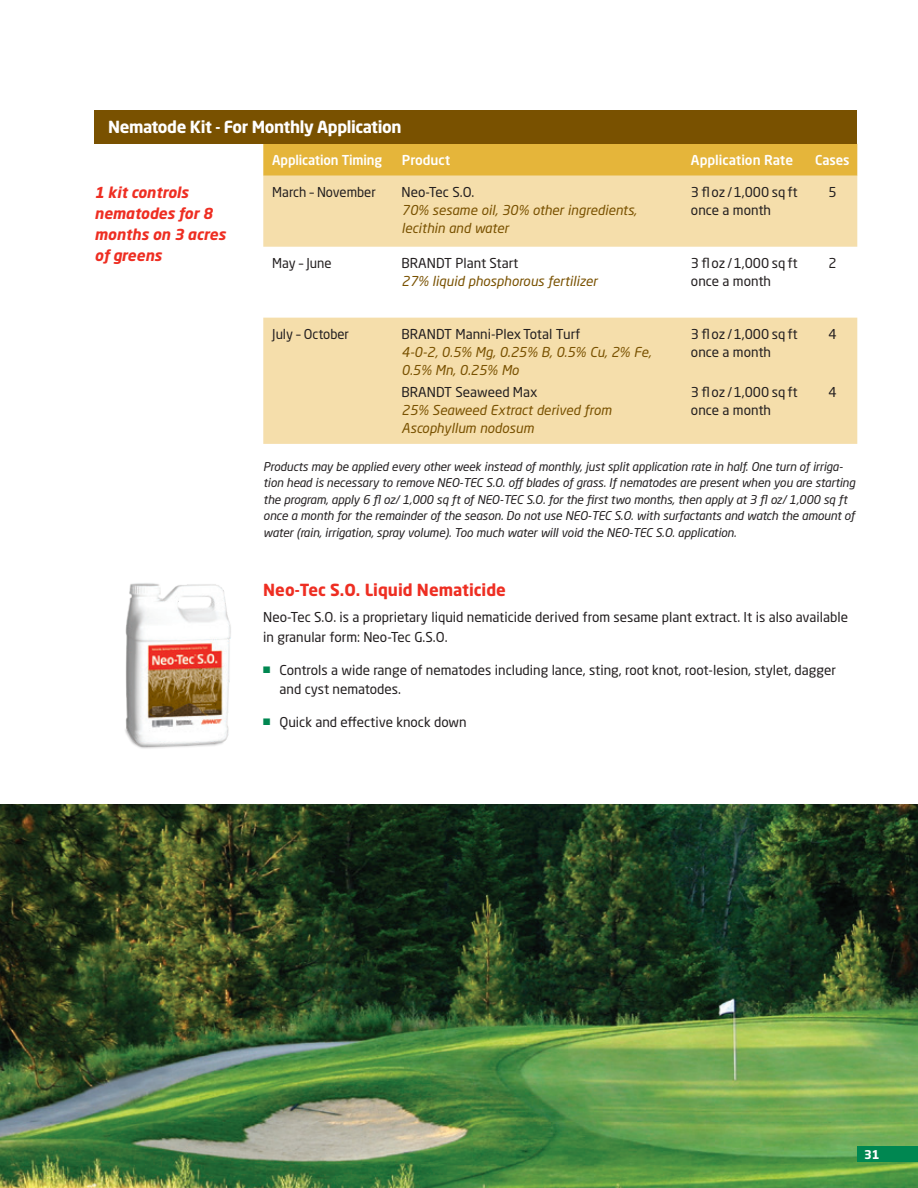
<style>
.page{position:relative;width:918px;height:1188px;background:#fff}
.page>*{position:absolute;margin:0;border:0;box-sizing:border-box;transform-origin:0 0}
.t1{font:700 16.5px "Neo Sans Pro";letter-spacing:-.025em;color:#fff}
.Paragraph_Style_1{font:700 16.5px "Neo Sans Pro";color:#ee2e22}
.t2{font:italic 700 15px/21px "Neo Sans Pro";color:#ee2e22}
.t3{font:13.5px/18px "Neo Sans Pro";color:#231f20}
.t4{font:italic 13.5px/18px "Neo Sans Pro";color:#795100}
.t5{font:500 13.5px "Neo Sans Pro";letter-spacing:-.01em;color:#fff}
.t6{font:italic 12px/16.5px "Neo Sans Pro";letter-spacing:-.01em;color:#231f20}
.t7{font:700 12px "Neo Sans Pro";color:#fff}
.s1{font-style:normal;color:#231f20}
.s2{color:#008751}
</style>
<div class="page">
<div style="left:263px;top:144px;width:594px;height:32px;background:#e5b53a"></div>
<svg style="left:263px;top:176px;width:594px;height:268px;fill:#f5deab"></svg>
<div style="left:95px;top:110px;width:762px;height:34px;background:#795100"></div>
<img style="left:125px;top:583px;width:106px;height:166px">
<img style="left:0;top:805px;width:918px;height:383px">
<div style="left:857px;top:1147px;width:61px;height:15px;background:#008751"></div>
<p class="t1" style="left:108px;top:117px;width:295px">Nematode Kit - For Monthly Application</p>
<p class="t2" style="left:94px;top:181px;width:133px">1 kit controls nematodes for 8 months on 3 acres of greens</p>
<p class="t5" style="left:272px;top:151px;width:111px">Application Timing</p>
<p class="t5" style="left:402px;top:151px;width:50px">Product</p>
<p class="t5" style="left:691px;top:151px;width:104px">Application Rate</p>
<p class="t5" style="left:815px;top:151px;width:36px">Cases</p>
<p class="t3" style="left:272px;top:183px;width:105px">March – November</p>
<p class="t4" style="left:402px;top:183px;width:237px"><span class="s1">Neo-Tec S.O.<br></span>70% sesame oil, 30% other ingredients, lecithin and water</p>
<p class="t3" style="left:691px;top:183px;width:108px">3 fl oz /1,000 sq ft once a month</p>
<p class="t3" style="left:828px;top:183px;width:10px">5</p>
<p class="t3" style="left:272px;top:254px;width:61px">May – June</p>
<p class="t4" style="left:402px;top:254px;width:197px"><span class="s1">BRANDT Plant Start<br></span>27% liquid phosphorous fertilizer</p>
<p class="t3" style="left:691px;top:254px;width:108px">3 fl oz /1,000 sq ft once a month</p>
<p class="t3" style="left:828px;top:254px;width:10px">2</p>
<p class="t3" style="left:272px;top:325px;width:78px">July – October</p>
<p class="t4" style="left:402px;top:325px;width:251px"><span class="s1">BRANDT Manni-PlexTotal Turf<br></span>4-0-2, 0.5% Mg, 0.25% B, 0.5% Cu, 2% Fe,<br>0.5% Mn, 0.25% Mo</p>
<p class="t4" style="left:402px;top:383px;width:212px"><span class="s1">BRANDT Seaweed Max<br></span>25% Seaweed Extract derived from<br>Ascophyllum nodosum</p>
<p class="t3" style="left:691px;top:325px;width:108px">3 fl oz /1,000 sq ft once a month</p>
<p class="t3" style="left:691px;top:383px;width:108px">3 fl oz /1,000 sq ft once a month</p>
<p class="t3" style="left:828px;top:325px;width:10px">4</p>
<p class="t3" style="left:828px;top:383px;width:10px">4</p>
<p class="t6" style="left:263px;top:458px;width:594px">Products may be applied every other week instead of monthly, just split application rate in half. One turn of irriga&shy;tion head is necessary to remove NEO-TEC S.O. off blades of grass. If nematodes are present when you are starting the program, apply 6 fl oz/ 1,000 sq ft of NEO-TEC S.O. for the first two months, then apply at 3 fl oz/ 1,000 sq ft once a month for the remainder of the season. Do not use NEO-TEC S.O. with surfactants and watch the amount of water (rain, irrigation, spray volume). Too much water will void the NEO-TEC S.O. application.</p>
<p class="Paragraph_Style_1" style="left:263px;top:579px;width:244px">Neo-Tec S.O. Liquid Nematicide</p>
<p class="t3" style="left:263px;top:607px;width:586px;line-height:19.5px">Neo-Tec S.O. is a proprietary liquid nematicide derived from sesame plant extract. It is also available in granular form: Neo-Tec G.S.O.</p>
<p class="t3" style="left:280px;top:660px;width:558px;line-height:19.5px;text-indent:-16px"><span class="s2">■</span> Controls a wide range of nematodes including lance, sting, root knot, root-lesion, stylet, dagger and cyst nematodes.</p>
<p class="t3" style="left:263px;top:713px;width:205px"><span class="s2">■</span> Quick and effective knock down</p>
<p class="t7" style="left:864px;top:1146px;width:17px">31</p>
</div>
